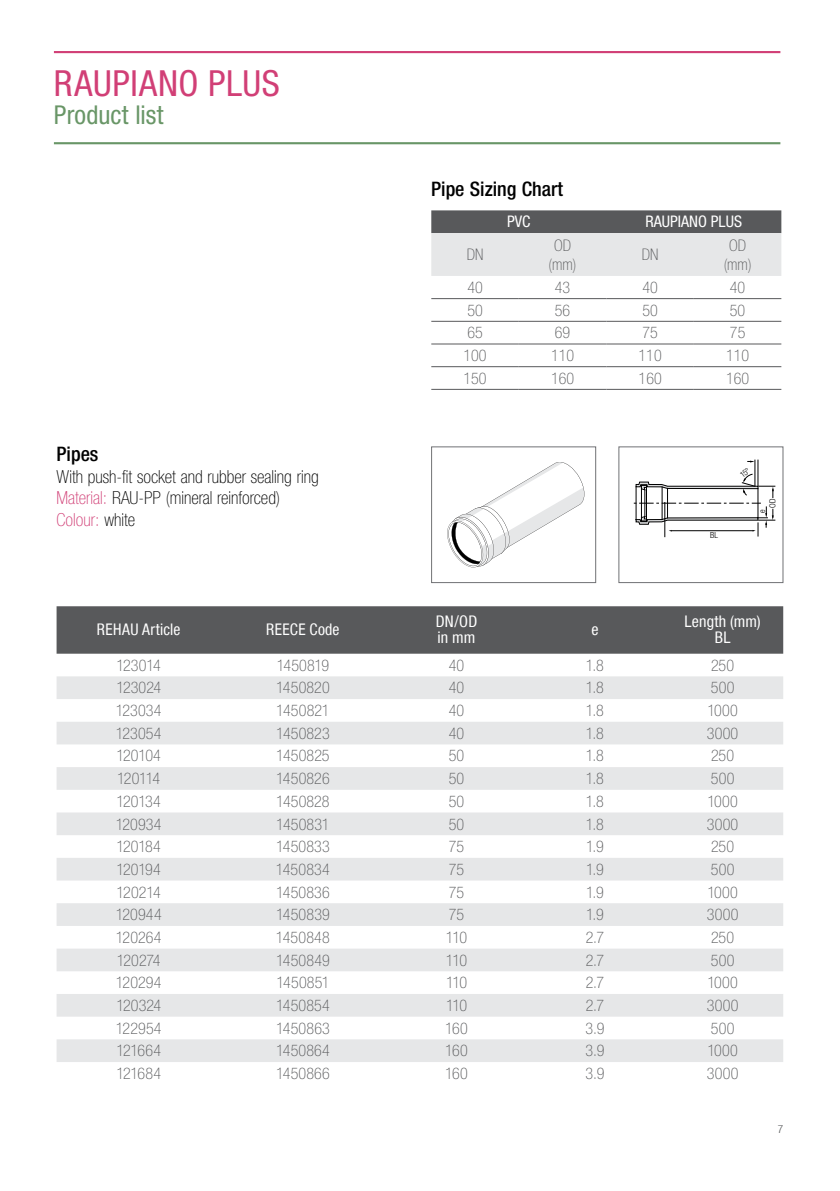
<style>
.page{position:relative;width:840px;height:1191px;background:#fff}
.page>*{position:absolute;margin:0;border:0;box-sizing:border-box;transform-origin:0 0}
.t1{font:condensed 36px "Helvetica Neue LTW1 G";letter-spacing:.015em;color:#d13f76}
.t2{font:condensed 26px "Helvetica Neue LTW1 G";letter-spacing:.005em;color:#699667}
.t3{font:500 condensed 20px "Helvetica Neue LTW1 G";color:#000}
.t4{font:100 condensed 18px/21.6px "Helvetica Neue LTW1 G";color:#000}
.t5{font:100 condensed 16px/19.2px "Helvetica Neue LTW1 G";letter-spacing:.005em;color:#58595b;text-align:center}
.t6{font:condensed 16px/15.6px "Helvetica Neue LT Com";letter-spacing:.015em;color:#fff}
.t7{font:condensed 16px "Helvetica Neue LTW1 G";color:#fff}
.t8{font:300 condensed 11.4px "Helvetica Neue LT";color:#58595b}
.t9{font:300 condensed 8.4px "Helvetica Neue LT Com";color:#000}
.s1{color:#d13f76}
</style>
<div class="page">
<hr style="left:54px;top:51px;width:726px;height:2px;background:#d13f76">
<hr style="left:54px;top:142px;width:726px;height:2px;background:#699667">
<div style="left:57px;top:606px;width:725px;height:47px;background:#58595b"></div>
<svg style="left:57px;top:676px;width:725px;height:386px;fill:#e6e7e8"></svg>
<svg style="left:447px;top:462px;width:138px;height:106px"></svg>
<div style="left:431px;top:446px;width:164px;height:137px;border:1px solid #717275"></div>
<div style="left:618px;top:446px;width:164px;height:137px;border:1px solid #717275"></div>
<svg style="left:431px;top:210px;width:349px;height:66px;background:#b5b6b7"></svg>
<hr style="left:431px;top:298px;width:87px;height:1px;background:#58595b">
<hr style="left:518px;top:298px;width:88px;height:1px;background:#58595b">
<hr style="left:606px;top:298px;width:87px;height:1px;background:#58595b">
<hr style="left:693px;top:298px;width:87px;height:1px;background:#58595b">
<hr style="left:431px;top:321px;width:87px;height:1px;background:#58595b">
<hr style="left:518px;top:321px;width:88px;height:1px;background:#58595b">
<hr style="left:606px;top:321px;width:87px;height:1px;background:#58595b">
<hr style="left:693px;top:321px;width:87px;height:1px;background:#58595b">
<hr style="left:431px;top:344px;width:87px;height:1px;background:#58595b">
<hr style="left:518px;top:344px;width:88px;height:1px;background:#58595b">
<hr style="left:606px;top:344px;width:87px;height:1px;background:#58595b">
<hr style="left:693px;top:344px;width:87px;height:1px;background:#58595b">
<hr style="left:431px;top:366px;width:87px;height:1px;background:#58595b">
<hr style="left:518px;top:366px;width:88px;height:1px;background:#58595b">
<hr style="left:606px;top:366px;width:87px;height:1px;background:#58595b">
<hr style="left:693px;top:366px;width:87px;height:1px;background:#58595b">
<hr style="left:431px;top:389px;width:87px;height:1px;background:#58595b">
<hr style="left:518px;top:389px;width:88px;height:1px;background:#58595b">
<hr style="left:606px;top:389px;width:87px;height:1px;background:#58595b">
<hr style="left:693px;top:389px;width:87px;height:1px;background:#58595b">
<hr style="left:664px;top:502px;width:1px;height:35px;background:#000">
<svg style="left:633px;top:460px;width:141px;height:76px"></svg>
<h1 class="t1" style="left:54px;top:62px;width:227px">RAUPIANO PLUS</h1>
<h2 class="t2" style="left:54px;top:100px;width:111px">Product list</h2>
<p class="t3" style="left:57px;top:442px;width:43px">Pipes</p>
<p class="t4" style="left:57px;top:465px;width:263px">With push-fit socket and rubber sealing ring<br><span class="s1">Material:</span> RAU-PP (mineral reinforced)<br><span class="s1">Colour:</span> white</p>
<p class="t3" style="left:431px;top:177px;width:133px">Pipe Sizing Chart</p>
<p class="t7" style="left:507px;top:212px;width:25px">PVC</p>
<p class="t7" style="left:645px;top:212px;width:98px">RAUPIANO PLUS</p>
<p class="t5" style="left:466px;top:245px;width:18px">DN</p>
<p class="t5" style="left:548px;top:236px;width:29px">OD (mm)</p>
<p class="t5" style="left:641px;top:245px;width:18px">DN</p>
<p class="t5" style="left:723px;top:236px;width:29px">OD (mm)</p>
<p class="t5" style="left:467px;top:278px;width:17px">40</p>
<p class="t5" style="left:554px;top:278px;width:17px">43</p>
<p class="t5" style="left:642px;top:278px;width:17px">40</p>
<p class="t5" style="left:729px;top:278px;width:17px">40</p>
<p class="t5" style="left:467px;top:301px;width:17px">50</p>
<p class="t5" style="left:554px;top:301px;width:17px">56</p>
<p class="t5" style="left:642px;top:301px;width:17px">50</p>
<p class="t5" style="left:729px;top:301px;width:17px">50</p>
<p class="t5" style="left:467px;top:323px;width:17px">65</p>
<p class="t5" style="left:554px;top:323px;width:17px">69</p>
<p class="t5" style="left:642px;top:323px;width:17px">75</p>
<p class="t5" style="left:729px;top:323px;width:17px">75</p>
<p class="t5" style="left:463px;top:346px;width:25px">100</p>
<p class="t5" style="left:550px;top:346px;width:25px">110</p>
<p class="t5" style="left:638px;top:346px;width:25px">110</p>
<p class="t5" style="left:725px;top:346px;width:25px">110</p>
<p class="t5" style="left:463px;top:369px;width:25px">150</p>
<p class="t5" style="left:551px;top:369px;width:25px">160</p>
<p class="t5" style="left:638px;top:369px;width:25px">160</p>
<p class="t5" style="left:725px;top:369px;width:25px">160</p>
<p class="t9" style="left:710px;top:530px;width:9px">BL</p>
<p class="t9" style="left:767px;top:507px;width:11px;rotate:-90deg">OD</p>
<p class="t9" style="left:756px;top:512px;width:5px;rotate:-90deg">e</p>
<p class="t6" style="left:97px;top:621px;width:85px">REHAU Article</p>
<p class="t6" style="left:266px;top:621px;width:75px">REECE Code</p>
<p class="t6" style="left:435px;top:614px;width:43px">DN/OD in mm</p>
<p class="t6" style="left:591px;top:621px;width:9px">e</p>
<p class="t6" style="left:684px;top:614px;width:78px;text-align:center">Length (mm)<br>BL</p>
<p class="t5" style="left:116px;top:656px;width:46px">123014</p>
<p class="t5" style="left:276px;top:656px;width:54px">1450819</p>
<p class="t5" style="left:448px;top:656px;width:17px">40</p>
<p class="t5" style="left:585px;top:656px;width:19px">1.8</p>
<p class="t5" style="left:710px;top:656px;width:25px">250</p>
<p class="t5" style="left:116px;top:678px;width:46px">123024</p>
<p class="t5" style="left:276px;top:678px;width:55px">1450820</p>
<p class="t5" style="left:448px;top:678px;width:17px">40</p>
<p class="t5" style="left:585px;top:678px;width:19px">1.8</p>
<p class="t5" style="left:710px;top:678px;width:25px">500</p>
<p class="t5" style="left:116px;top:701px;width:47px">123034</p>
<p class="t5" style="left:276px;top:701px;width:55px">1450821</p>
<p class="t5" style="left:448px;top:701px;width:17px">40</p>
<p class="t5" style="left:585px;top:701px;width:19px">1.8</p>
<p class="t5" style="left:707px;top:701px;width:32px">1000</p>
<p class="t5" style="left:116px;top:724px;width:47px">123054</p>
<p class="t5" style="left:276px;top:724px;width:55px">1450823</p>
<p class="t5" style="left:448px;top:724px;width:17px">40</p>
<p class="t5" style="left:585px;top:724px;width:19px">1.8</p>
<p class="t5" style="left:706px;top:724px;width:33px">3000</p>
<p class="t5" style="left:116px;top:746px;width:46px">120104</p>
<p class="t5" style="left:276px;top:746px;width:55px">1450825</p>
<p class="t5" style="left:448px;top:746px;width:17px">50</p>
<p class="t5" style="left:585px;top:746px;width:19px">1.8</p>
<p class="t5" style="left:710px;top:746px;width:25px">250</p>
<p class="t5" style="left:117px;top:769px;width:44px">120114</p>
<p class="t5" style="left:276px;top:769px;width:55px">1450826</p>
<p class="t5" style="left:448px;top:769px;width:17px">50</p>
<p class="t5" style="left:585px;top:769px;width:19px">1.8</p>
<p class="t5" style="left:710px;top:769px;width:25px">500</p>
<p class="t5" style="left:116px;top:792px;width:46px">120134</p>
<p class="t5" style="left:276px;top:792px;width:55px">1450828</p>
<p class="t5" style="left:448px;top:792px;width:17px">50</p>
<p class="t5" style="left:585px;top:792px;width:19px">1.8</p>
<p class="t5" style="left:707px;top:792px;width:32px">1000</p>
<p class="t5" style="left:116px;top:814px;width:47px">120934</p>
<p class="t5" style="left:276px;top:814px;width:55px">1450831</p>
<p class="t5" style="left:448px;top:814px;width:17px">50</p>
<p class="t5" style="left:585px;top:814px;width:19px">1.8</p>
<p class="t5" style="left:706px;top:814px;width:33px">3000</p>
<p class="t5" style="left:116px;top:837px;width:46px">120184</p>
<p class="t5" style="left:276px;top:837px;width:55px">1450833</p>
<p class="t5" style="left:448px;top:837px;width:17px">75</p>
<p class="t5" style="left:585px;top:837px;width:19px">1.9</p>
<p class="t5" style="left:710px;top:837px;width:25px">250</p>
<p class="t5" style="left:116px;top:860px;width:46px">120194</p>
<p class="t5" style="left:276px;top:860px;width:55px">1450834</p>
<p class="t5" style="left:448px;top:860px;width:17px">75</p>
<p class="t5" style="left:585px;top:860px;width:19px">1.9</p>
<p class="t5" style="left:710px;top:860px;width:25px">500</p>
<p class="t5" style="left:116px;top:882px;width:46px">120214</p>
<p class="t5" style="left:276px;top:882px;width:55px">1450836</p>
<p class="t5" style="left:448px;top:882px;width:17px">75</p>
<p class="t5" style="left:585px;top:882px;width:19px">1.9</p>
<p class="t5" style="left:707px;top:882px;width:32px">1000</p>
<p class="t5" style="left:116px;top:905px;width:47px">120944</p>
<p class="t5" style="left:276px;top:905px;width:55px">1450839</p>
<p class="t5" style="left:448px;top:905px;width:17px">75</p>
<p class="t5" style="left:585px;top:905px;width:19px">1.9</p>
<p class="t5" style="left:706px;top:905px;width:33px">3000</p>
<p class="t5" style="left:116px;top:928px;width:47px">120264</p>
<p class="t5" style="left:276px;top:928px;width:55px">1450848</p>
<p class="t5" style="left:445px;top:928px;width:23px">110</p>
<p class="t5" style="left:585px;top:928px;width:20px">2.7</p>
<p class="t5" style="left:710px;top:928px;width:25px">250</p>
<p class="t5" style="left:117px;top:950px;width:45px">120274</p>
<p class="t5" style="left:276px;top:950px;width:55px">1450849</p>
<p class="t5" style="left:445px;top:950px;width:23px">110</p>
<p class="t5" style="left:585px;top:950px;width:20px">2.7</p>
<p class="t5" style="left:710px;top:950px;width:25px">500</p>
<p class="t5" style="left:116px;top:973px;width:47px">120294</p>
<p class="t5" style="left:276px;top:973px;width:54px">1450851</p>
<p class="t5" style="left:446px;top:973px;width:23px">110</p>
<p class="t5" style="left:585px;top:973px;width:20px">2.7</p>
<p class="t5" style="left:707px;top:973px;width:32px">1000</p>
<p class="t5" style="left:116px;top:996px;width:46px">120324</p>
<p class="t5" style="left:276px;top:996px;width:55px">1450854</p>
<p class="t5" style="left:446px;top:996px;width:23px">110</p>
<p class="t5" style="left:585px;top:996px;width:20px">2.7</p>
<p class="t5" style="left:706px;top:996px;width:33px">3000</p>
<p class="t5" style="left:116px;top:1018px;width:47px">122954</p>
<p class="t5" style="left:276px;top:1018px;width:55px">1450863</p>
<p class="t5" style="left:445px;top:1018px;width:24px">160</p>
<p class="t5" style="left:585px;top:1018px;width:20px">3.9</p>
<p class="t5" style="left:710px;top:1018px;width:25px">500</p>
<p class="t5" style="left:116px;top:1041px;width:46px">121664</p>
<p class="t5" style="left:276px;top:1041px;width:55px">1450864</p>
<p class="t5" style="left:445px;top:1041px;width:24px">160</p>
<p class="t5" style="left:585px;top:1041px;width:20px">3.9</p>
<p class="t5" style="left:707px;top:1041px;width:32px">1000</p>
<p class="t5" style="left:116px;top:1064px;width:46px">121684</p>
<p class="t5" style="left:276px;top:1064px;width:55px">1450866</p>
<p class="t5" style="left:445px;top:1064px;width:24px">160</p>
<p class="t5" style="left:585px;top:1064px;width:20px">3.9</p>
<p class="t5" style="left:706px;top:1064px;width:33px">3000</p>
<p class="t8" style="left:777px;top:1122px;width:7px">7</p>
</div>
